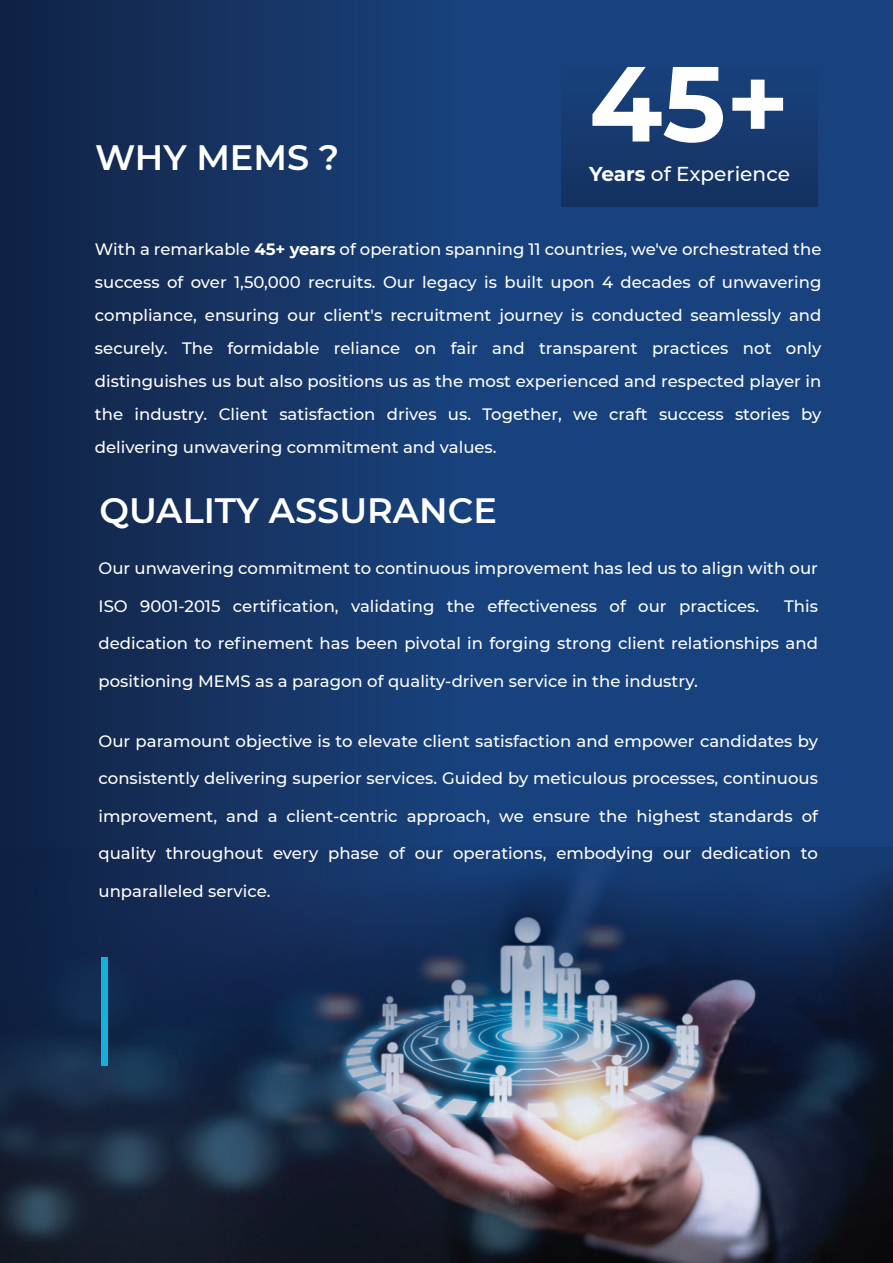
<style>
.page{position:relative;width:893px;height:1263px;background:#fff}
.page>*{position:absolute;margin:0;border:0;box-sizing:border-box;transform-origin:0 0}
.t1{font:700 106.5px "Montserrat";color:#fff}
.t2{font:600 35.25px "Montserrat";color:#fff}
.t3{font:500 20.1px "Montserrat";color:#fff}
.t4{font:500 16.5px/33px "Montserrat";color:#fff;text-align:justify}
.s1{font-weight:700}
</style>
<div class="page">
<div style="left:0;top:0;width:893px;height:1263px;background:linear-gradient(to right,#132a51,#1a4a8d)"></div>
<div style="left:561px;top:0;width:256px;height:207px;background:linear-gradient(to bottom,#194684,#143362)"></div>
<img style="left:0;top:847px;width:893px;height:416px">
<div style="left:101px;top:957px;width:7px;height:109px;background:#16b1db"></div>
<h2 class="t2" style="left:95px;top:132px;width:246px">WHY MEMS ?</h2>
<h1 class="t1" style="left:589px;top:33px;width:202px">45+</h1>
<p class="t3" style="left:589px;top:160px;width:202px"><span class="s1">Years</span> of Experience</p>
<p class="t4" style="left:95px;top:232px;width:728px">With a remarkable <span class="s1">45+ years</span> of operation spanning 11 countries, we've orchestrated the success of over 1,50,000 recruits. Our legacy is built upon 4 decades of unwavering compliance, ensuring our client's recruitment journey is conducted seamlessly and securely. The formidable reliance on fair and transparent practices not only distinguishes us but also positions us as the most experienced and respected player in the industry. Client satisfaction drives us. Together, we craft success stories by delivering unwavering commitment and values.</p>
<h2 class="t2" style="left:99px;top:485px;width:399px">QUALITY ASSURANCE</h2>
<p class="t4" style="left:99px;top:551px;width:721px">Our unwavering commitment to continuous improvement has led us to align with our</p>
<p class="t4" style="left:99px;top:588px;width:662px">ISO 9001-2015 certification, validating the effectiveness of our practices.</p>
<p class="t4" style="left:784px;top:588px;width:35px">This</p>
<p class="t4" style="left:99px;top:626px;width:721px">dedication to refinement has been pivotal in forging strong client relationships and</p>
<p class="t4" style="left:99px;top:663px;width:601px">positioning MEMS as a paragon of quality-driven service in the industry.</p>
<p class="t4" style="left:99px;top:723px;width:721px">Our paramount objective is to elevate client satisfaction and empower candidates by</p>
<p class="t4" style="left:99px;top:761px;width:721px">consistently delivering superior services. Guided by meticulous processes, continuous</p>
<p class="t4" style="left:99px;top:798px;width:721px">improvement, and a client-centric approach, we ensure the highest standards of</p>
<p class="t4" style="left:99px;top:836px;width:721px">quality throughout every phase of our operations, embodying our dedication to</p>
<p class="t4" style="left:99px;top:873px;width:173px">unparalleled service.</p>
</div>
